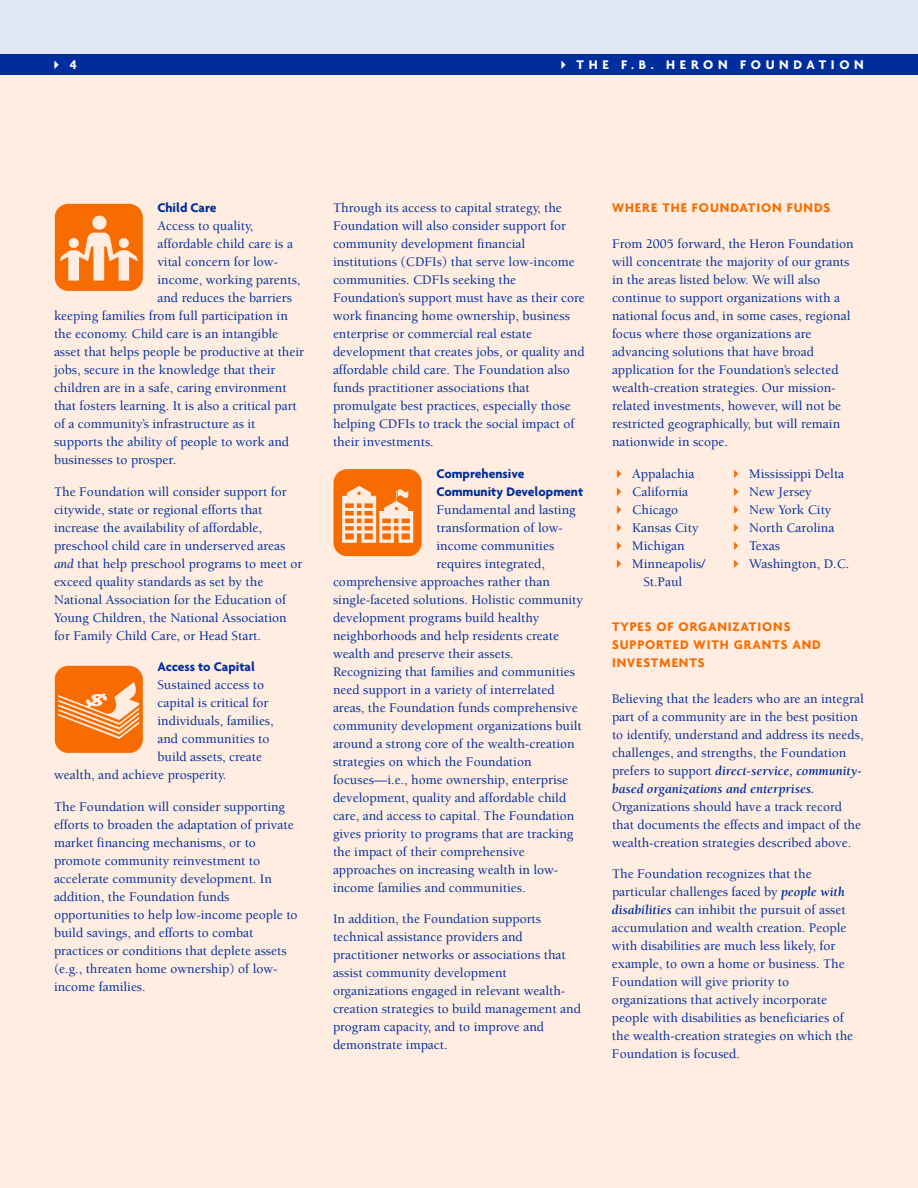
<style>
.page{position:relative;width:918px;height:1188px;background:#fff}
.page>*{position:absolute;margin:0;border:0;box-sizing:border-box;transform-origin:0 0}
.t1{font:500 13.5px/18px "Berkeley";color:#002d9d}
.t2{font:700 13.5px/18px "Agenda";letter-spacing:.065em;color:#f76c00}
.t3{font:700 13.5px/18px "Agenda";color:#002d9d}
.t4{font:700 13.5px "Agenda";letter-spacing:.345em;color:#fff}
.s1{font-weight:400;font-style:italic}
.s2{color:#f76c00}
.s3{font-weight:700;font-style:italic}
</style>
<div class="page">
<div style="left:0;top:54px;width:918px;height:1134px;background:#feede0"></div>
<div style="left:0;top:54px;width:918px;height:20px;background:#002d9d"></div>
<div style="left:0;top:0;width:918px;height:54px;background:#e0e6f3"></div>
<img style="left:333px;top:469px;width:89px;height:88px">
<img style="left:54px;top:665px;width:89px;height:88px">
<img style="left:54px;top:203px;width:89px;height:88px">
<p class="t4" style="left:49px;top:56px;width:29px">✔ 4</p>
<p class="t4" style="left:556px;top:56px;width:309px">✔ THE F.B. HERON FOUNDATION</p>
<p class="t3" style="left:157px;top:198px;width:61px">Child Care</p>
<p class="t1" style="left:157px;top:218px;width:97px">Access to quality,</p>
<p class="t1" style="left:157px;top:236px;width:137px">affordable child care is a</p>
<p class="t1" style="left:157px;top:254px;width:122px">vital concern for low-</p>
<p class="t1" style="left:157px;top:272px;width:144px">income, working parents,</p>
<p class="t1" style="left:157px;top:290px;width:136px">and reduces the barriers</p>
<p class="t1" style="left:54px;top:308px;width:235px">keeping families from full participation in</p>
<p class="t1" style="left:54px;top:326px;width:226px">the economy. Child care is an intangible</p>
<p class="t1" style="left:54px;top:344px;width:252px">asset that helps people be productive at their</p>
<p class="t1" style="left:54px;top:362px;width:223px">jobs, secure in the knowledge that their</p>
<p class="t1" style="left:54px;top:380px;width:234px">children are in a safe, caring environment</p>
<p class="t1" style="left:54px;top:398px;width:244px">that fosters learning. It is also a critical part</p>
<p class="t1" style="left:54px;top:416px;width:203px">of a community’s infrastructure as it</p>
<p class="t1" style="left:54px;top:434px;width:237px">supports the ability of people to work and</p>
<p class="t1" style="left:54px;top:452px;width:124px">businesses to prosper.</p>
<p class="t1" style="left:54px;top:484px;width:250px">The Foundation will consider support for citywide, state or regional efforts that increase the availability of affordable, preschool child care in underserved areas <span class="s1">and</span> that help preschool programs to meet or exceed quality standards as set by the National Association for the Education of Young Children, the National Association for Family Child Care, or Head Start.</p>
<p class="t3" style="left:157px;top:657px;width:99px">Access to Capital</p>
<p class="t1" style="left:157px;top:677px;width:108px">Sustained access to</p>
<p class="t1" style="left:157px;top:695px;width:112px">capital is critical for</p>
<p class="t1" style="left:157px;top:713px;width:118px">individuals, families,</p>
<p class="t1" style="left:157px;top:731px;width:114px">and communities to</p>
<p class="t1" style="left:157px;top:749px;width:106px">build assets, create</p>
<p class="t1" style="left:54px;top:767px;width:174px">wealth, and achieve prosperity.</p>
<p class="t1" style="left:54px;top:799px;width:245px">The Foundation will consider supporting efforts to broaden the adaptation of private market financing mechanisms, or to promote community reinvestment to accelerate community development. In addition, the Foundation funds opportunities to help low-income people to build savings, and efforts to combat practices or conditions that deplete assets (e.g., threaten home ownership) of low&shy;income families.</p>
<p class="t1" style="left:333px;top:200px;width:253px">Through its access to capital strategy, the Foundation will also consider support for community development financial institutions (CDFIs) that serve low-income communities. CDFIs seeking the Foundation’s support must have as their core work financing home ownership, business enterprise or commercial real estate development that creates jobs, or quality and affordable child care. The Foundation also funds practitioner associations that promulgate best practices, especially those helping CDFIs to track the social impact of their investments.</p>
<p class="t3" style="left:436px;top:464px;width:148px">Comprehensive<br>Community Development</p>
<p class="t1" style="left:436px;top:501px;width:141px">Fundamental and lasting</p>
<p class="t1" style="left:436px;top:519px;width:128px">transformation of low-</p>
<p class="t1" style="left:436px;top:537px;width:119px">income communities</p>
<p class="t1" style="left:436px;top:555px;width:110px">requires integrated,</p>
<p class="t1" style="left:333px;top:573px;width:218px">comprehensive approaches rather than</p>
<p class="t1" style="left:333px;top:591px;width:252px">single-faceted solutions. Holistic community</p>
<p class="t1" style="left:333px;top:609px;width:208px">development programs build healthy</p>
<p class="t1" style="left:333px;top:627px;width:228px">neighborhoods and help residents create</p>
<p class="t1" style="left:333px;top:645px;width:182px">wealth and preserve their assets.</p>
<p class="t1" style="left:333px;top:663px;width:244px">Recognizing that families and communities</p>
<p class="t1" style="left:333px;top:681px;width:223px">need support in a variety of interrelated</p>
<p class="t1" style="left:333px;top:699px;width:246px">areas, the Foundation funds comprehensive</p>
<p class="t1" style="left:333px;top:717px;width:250px">community development organizations built</p>
<p class="t1" style="left:333px;top:735px;width:243px">around a strong core of the wealth-creation</p>
<p class="t1" style="left:333px;top:753px;width:200px">strategies on which the Foundation</p>
<p class="t1" style="left:333px;top:771px;width:237px">focuses—i.e., home ownership, enterprise</p>
<p class="t1" style="left:333px;top:789px;width:235px">development, quality and affordable child</p>
<p class="t1" style="left:333px;top:807px;width:243px">care, and access to capital. The Foundation</p>
<p class="t1" style="left:333px;top:825px;width:242px">gives priority to programs that are tracking</p>
<p class="t1" style="left:333px;top:843px;width:193px">the impact of their comprehensive</p>
<p class="t1" style="left:333px;top:861px;width:227px">approaches on increasing wealth in low-</p>
<p class="t1" style="left:333px;top:879px;width:194px">income families and communities.</p>
<p class="t1" style="left:333px;top:911px;width:249px">In addition, the Foundation supports technical assistance providers and practitioner networks or associations that assist community development organizations engaged in relevant wealth&shy;creation strategies to build management and program capacity, and to improve and demonstrate impact.</p>
<p class="t2" style="left:612px;top:198px;width:220px">WHERE THE FOUNDATION FUNDS</p>
<p class="t1" style="left:612px;top:236px;width:243px">From 2005 forward, the Heron Foundation will concentrate the majority of our grants in the areas listed below. We will also continue to support organizations with a national focus and, in some cases, regional focus where those organizations are advancing solutions that have broad application for the Foundation’s selected wealth-creation strategies. Our mission&shy;related investments, however, will not be restricted geographically, but will remain nationwide in scope.</p>
<p class="t1" style="left:612px;top:466px;width:84px"><span class="s2">✔</span> Appalachia</p>
<p class="t1" style="left:729px;top:466px;width:117px"><span class="s2">✔</span> Mississippi Delta</p>
<p class="t1" style="left:612px;top:484px;width:78px"><span class="s2">✔</span> California</p>
<p class="t1" style="left:729px;top:484px;width:84px"><span class="s2">✔</span> New Jersey</p>
<p class="t1" style="left:612px;top:502px;width:68px"><span class="s2">✔</span> Chicago</p>
<p class="t1" style="left:729px;top:502px;width:104px"><span class="s2">✔</span> New York City</p>
<p class="t1" style="left:612px;top:520px;width:88px"><span class="s2">✔</span> Kansas City</p>
<p class="t1" style="left:729px;top:520px;width:107px"><span class="s2">✔</span> North Carolina</p>
<p class="t1" style="left:612px;top:538px;width:74px"><span class="s2">✔</span> Michigan</p>
<p class="t1" style="left:729px;top:538px;width:53px"><span class="s2">✔</span> Texas</p>
<p class="t1" style="left:612px;top:556px;width:95px"><span class="s2">✔</span> Minneapolis/</p>
<p class="t1" style="left:729px;top:556px;width:122px"><span class="s2">✔</span> Washington, D.C.</p>
<p class="t1" style="left:643px;top:574px;width:40px">St.Paul</p>
<p class="t2" style="left:612px;top:617px;width:211px">TYPES OF ORGANIZATIONS<br>SUPPORTED WITH GRANTS AND<br>INVESTMENTS</p>
<p class="t1" style="left:612px;top:691px;width:253px">Believing that the leaders who are an integral part of a community are in the best position to identify, understand and address its needs, challenges, and strengths, the Foundation prefers to support <span class="s3">direct-service, community&shy;based organizations and enterprises.</span></p>
<p class="t1" style="left:612px;top:799px;width:251px">Organizations should have a track record that documents the effects and impact of the wealth-creation strategies described above.</p>
<p class="t1" style="left:612px;top:866px;width:243px">The Foundation recognizes that the particular challenges faced by <span class="s3">people with disabilities</span> can inhibit the pursuit of asset accumulation and wealth creation. People with disabilities are much less likely, for example, to own a home or business. The Foundation will give priority to organizations that actively incorporate people with disabilities as beneficiaries of the wealth-creation strategies on which the Foundation is focused.</p>
</div>
